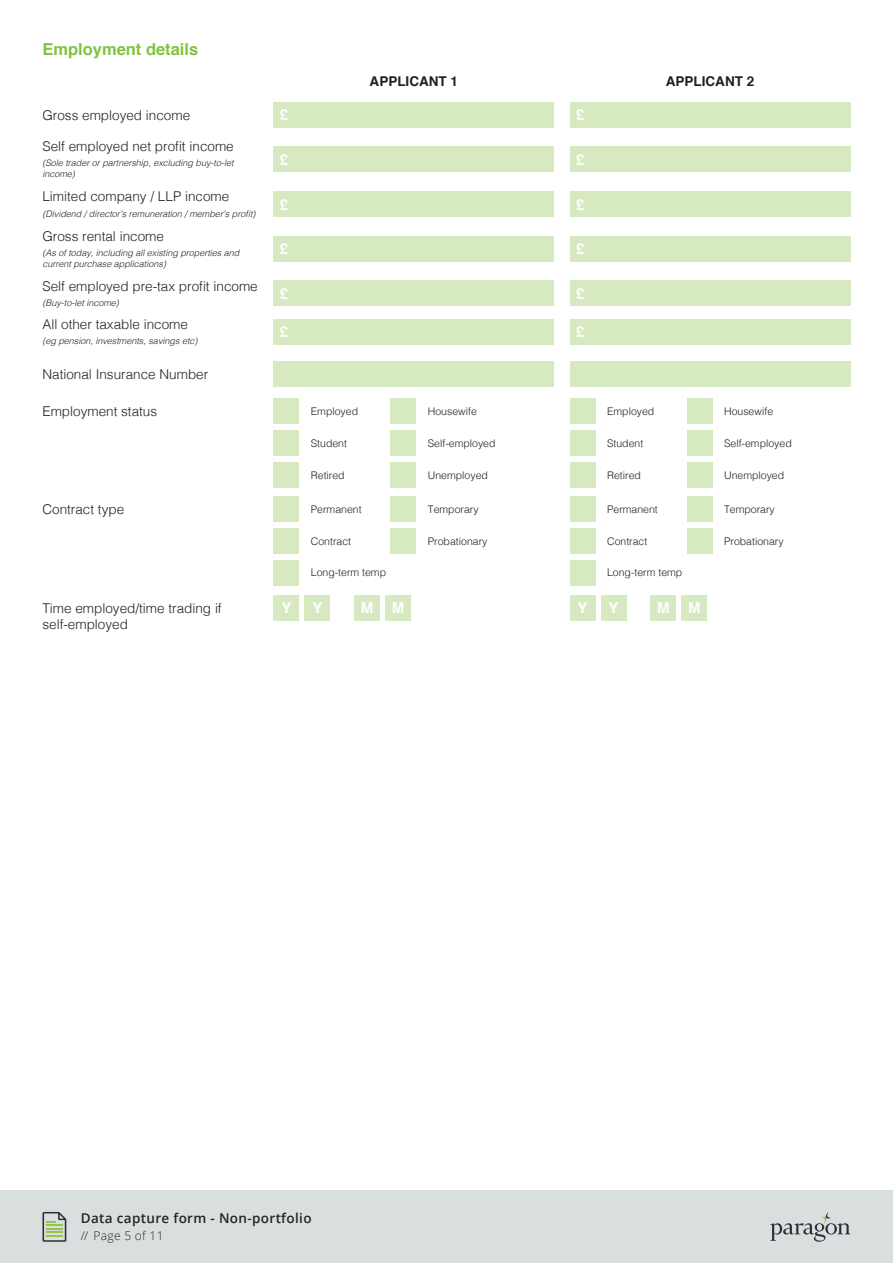
<style>
.page{position:relative;width:893px;height:1263px;background:#fff}
.page>*{position:absolute;margin:0;border:0;box-sizing:border-box;transform-origin:0 0}
.t1{font:700 16.5px "Helvetica";color:#81c340}
.t2{font:700 15px "Helvetica";color:#fff}
.t3{font:300 13.5px/16.2px "Helvetica";color:#231f20}
.t4{font:600 13.5px "Open Sans";letter-spacing:.025em;color:#252423}
.t5{font:700 13.5px "Helvetica";color:#231f20}
.t6{font:300 12px "Open Sans";letter-spacing:.025em;color:#252423}
.t7{font:300 10.5px "Helvetica";color:#231f20}
.t8{font:italic 300 9px/10.8px "Helvetica";color:#231f20}
</style>
<div class="page">
<div style="left:0;top:1191px;width:893px;height:72px;background:#d9dfdf"></div>
<svg style="left:43px;top:1212px;width:23px;height:30px"></svg>
<svg style="left:770px;top:1212px;width:80px;height:30px"></svg>
<div style="left:273px;top:496px;width:26px;height:26px;background:#d7e9c0"></div>
<div style="left:390px;top:496px;width:26px;height:26px;background:#d7e9c0"></div>
<div style="left:273px;top:528px;width:26px;height:25px;background:#d7e9c0"></div>
<div style="left:390px;top:528px;width:26px;height:25px;background:#d7e9c0"></div>
<div style="left:273px;top:560px;width:26px;height:25px;background:#d7e9c0"></div>
<div style="left:570px;top:496px;width:25px;height:26px;background:#d7e9c0"></div>
<div style="left:687px;top:496px;width:25px;height:26px;background:#d7e9c0"></div>
<div style="left:570px;top:528px;width:25px;height:25px;background:#d7e9c0"></div>
<div style="left:687px;top:528px;width:25px;height:25px;background:#d7e9c0"></div>
<div style="left:570px;top:560px;width:25px;height:25px;background:#d7e9c0"></div>
<div style="left:273px;top:595px;width:26px;height:25px;background:#d7e9c0"></div>
<div style="left:304px;top:595px;width:26px;height:25px;background:#d7e9c0"></div>
<div style="left:354px;top:595px;width:26px;height:25px;background:#d7e9c0"></div>
<div style="left:385px;top:595px;width:26px;height:25px;background:#d7e9c0"></div>
<div style="left:570px;top:595px;width:25px;height:25px;background:#d7e9c0"></div>
<div style="left:601px;top:595px;width:25px;height:25px;background:#d7e9c0"></div>
<div style="left:651px;top:595px;width:25px;height:25px;background:#d7e9c0"></div>
<div style="left:682px;top:595px;width:25px;height:25px;background:#d7e9c0"></div>
<div style="left:273px;top:398px;width:26px;height:26px;background:#d7e9c0"></div>
<div style="left:390px;top:398px;width:26px;height:26px;background:#d7e9c0"></div>
<div style="left:273px;top:430px;width:26px;height:26px;background:#d7e9c0"></div>
<div style="left:390px;top:430px;width:26px;height:26px;background:#d7e9c0"></div>
<div style="left:273px;top:462px;width:26px;height:26px;background:#d7e9c0"></div>
<div style="left:390px;top:462px;width:26px;height:26px;background:#d7e9c0"></div>
<div style="left:570px;top:398px;width:25px;height:26px;background:#d7e9c0"></div>
<div style="left:687px;top:398px;width:25px;height:26px;background:#d7e9c0"></div>
<div style="left:570px;top:430px;width:25px;height:26px;background:#d7e9c0"></div>
<div style="left:687px;top:430px;width:25px;height:26px;background:#d7e9c0"></div>
<div style="left:570px;top:462px;width:25px;height:26px;background:#d7e9c0"></div>
<div style="left:687px;top:462px;width:25px;height:26px;background:#d7e9c0"></div>
<div style="left:273px;top:102px;width:281px;height:26px;background:#d7e9c0"></div>
<div style="left:273px;top:147px;width:281px;height:25px;background:#d7e9c0"></div>
<div style="left:273px;top:236px;width:281px;height:25px;background:#d7e9c0"></div>
<div style="left:273px;top:191px;width:281px;height:26px;background:#d7e9c0"></div>
<div style="left:273px;top:281px;width:281px;height:25px;background:#d7e9c0"></div>
<div style="left:273px;top:319px;width:281px;height:25px;background:#d7e9c0"></div>
<div style="left:570px;top:102px;width:280px;height:26px;background:#d7e9c0"></div>
<div style="left:570px;top:147px;width:280px;height:25px;background:#d7e9c0"></div>
<div style="left:570px;top:236px;width:280px;height:25px;background:#d7e9c0"></div>
<div style="left:570px;top:191px;width:280px;height:26px;background:#d7e9c0"></div>
<div style="left:570px;top:281px;width:280px;height:25px;background:#d7e9c0"></div>
<div style="left:570px;top:319px;width:280px;height:25px;background:#d7e9c0"></div>
<div style="left:570px;top:361px;width:280px;height:26px;background:#d7e9c0"></div>
<div style="left:273px;top:361px;width:281px;height:26px;background:#d7e9c0"></div>
<p class="t1" style="left:42px;top:36px;width:157px">Employment details</p>
<p class="t3" style="left:42px;top:106px;width:149px">Gross employed income</p>
<p class="t3" style="left:42px;top:138px;width:193px">Self employed net profit income</p>
<p class="t8" style="left:42px;top:157px;width:193px">(Sole trader or partnership, excluding buy-to-let income)</p>
<p class="t3" style="left:42px;top:188px;width:188px">Limited company / LLP income</p>
<p class="t8" style="left:42px;top:207px;width:215px">(Dividend / director’s remuneration / member’s profit)</p>
<p class="t3" style="left:42px;top:227px;width:123px">Gross rental income</p>
<p class="t8" style="left:42px;top:247px;width:198px">(As of today, including all existing properties and current purchase applications)</p>
<p class="t3" style="left:42px;top:277px;width:217px">Self employed pre-tax profit income</p>
<p class="t8" style="left:42px;top:297px;width:78px">(Buy-to-let income)</p>
<p class="t3" style="left:42px;top:315px;width:147px">All other taxable income</p>
<p class="t8" style="left:42px;top:335px;width:157px">(eg pension, investments, savings etc)</p>
<p class="t3" style="left:42px;top:365px;width:167px">National Insurance Number</p>
<p class="t2" style="left:280px;top:103px;width:10px">£</p>
<p class="t2" style="left:280px;top:148px;width:10px">£</p>
<p class="t2" style="left:280px;top:192px;width:10px">£</p>
<p class="t2" style="left:280px;top:237px;width:10px">£</p>
<p class="t2" style="left:280px;top:282px;width:10px">£</p>
<p class="t2" style="left:280px;top:320px;width:10px">£</p>
<p class="t5" style="left:370px;top:70px;width:90px">APPLICANT 1</p>
<p class="t5" style="left:666px;top:70px;width:90px">APPLICANT 2</p>
<p class="t2" style="left:576px;top:103px;width:10px">£</p>
<p class="t2" style="left:576px;top:148px;width:10px">£</p>
<p class="t2" style="left:576px;top:192px;width:10px">£</p>
<p class="t2" style="left:576px;top:237px;width:10px">£</p>
<p class="t2" style="left:576px;top:282px;width:10px">£</p>
<p class="t2" style="left:576px;top:320px;width:10px">£</p>
<p class="t3" style="left:42px;top:402px;width:116px">Employment status</p>
<p class="t7" style="left:311px;top:402px;width:49px">Employed</p>
<p class="t7" style="left:428px;top:402px;width:51px">Housewife</p>
<p class="t7" style="left:311px;top:434px;width:38px">Student</p>
<p class="t7" style="left:428px;top:434px;width:69px">Self-employed</p>
<p class="t7" style="left:311px;top:466px;width:35px">Retired</p>
<p class="t7" style="left:428px;top:466px;width:62px">Unemployed</p>
<p class="t3" style="left:42px;top:500px;width:83px">Contract type</p>
<p class="t7" style="left:311px;top:500px;width:52px">Permanent</p>
<p class="t7" style="left:428px;top:500px;width:52px">Temporary</p>
<p class="t7" style="left:311px;top:532px;width:42px">Contract</p>
<p class="t7" style="left:428px;top:532px;width:61px">Probationary</p>
<p class="t7" style="left:311px;top:564px;width:77px">Long-term temp</p>
<p class="t7" style="left:607px;top:402px;width:49px">Employed</p>
<p class="t7" style="left:724px;top:402px;width:51px">Housewife</p>
<p class="t7" style="left:607px;top:434px;width:38px">Student</p>
<p class="t7" style="left:724px;top:434px;width:69px">Self-employed</p>
<p class="t7" style="left:607px;top:466px;width:35px">Retired</p>
<p class="t7" style="left:724px;top:466px;width:62px">Unemployed</p>
<p class="t7" style="left:607px;top:500px;width:52px">Permanent</p>
<p class="t7" style="left:724px;top:500px;width:52px">Temporary</p>
<p class="t7" style="left:607px;top:532px;width:42px">Contract</p>
<p class="t7" style="left:724px;top:532px;width:61px">Probationary</p>
<p class="t7" style="left:607px;top:564px;width:77px">Long-term temp</p>
<p class="t3" style="left:42px;top:599px;width:181px">Time employed/time trading if self-employed</p>
<p class="t2" style="left:281px;top:596px;width:12px">Y</p>
<p class="t2" style="left:312px;top:596px;width:12px">Y</p>
<p class="t2" style="left:361px;top:596px;width:14px">M</p>
<p class="t2" style="left:392px;top:596px;width:14px">M</p>
<p class="t2" style="left:578px;top:596px;width:12px">Y</p>
<p class="t2" style="left:609px;top:596px;width:12px">Y</p>
<p class="t2" style="left:657px;top:596px;width:14px">M</p>
<p class="t2" style="left:688px;top:596px;width:14px">M</p>
<p class="t4" style="left:81px;top:1209px;width:232px">Data capture form - Non-portfolio</p>
<p class="t6" style="left:81px;top:1227px;width:84px">/// Page 5 of 11</p>
</div>
